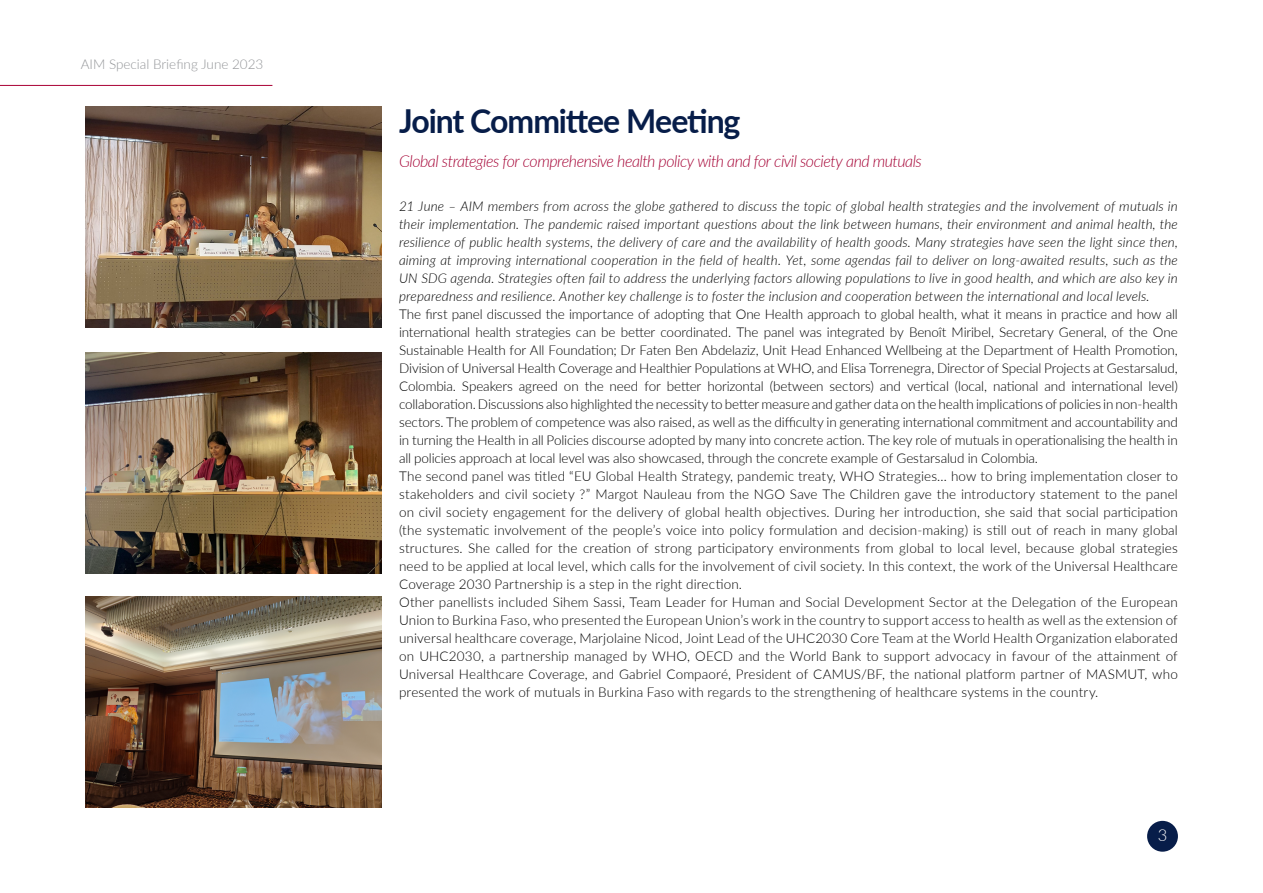
<style>
.page{position:relative;width:1263px;height:893px;background:#fff}
.page>*{position:absolute;margin:0;border:0;box-sizing:border-box;transform-origin:0 0}
.t1{font:700 33px "Lato";letter-spacing:-.035em;color:#071d49}
.t2{font:italic 300 16.5px "Lato";letter-spacing:-.03em;color:#a50034}
.t3{font:300 16.5px "Lato";color:#fff}
.t4{font:300 13.5px/18px "Lato";color:#000}
.t5{font:italic 300 13.5px/18px "Lato";letter-spacing:.01em;color:#000;text-align:justify}
.t6{font:300 13.5px "Lato";color:#939598}
</style>
<div class="page">
<div style="left:1147px;top:821px;width:31px;height:31px;background:#071d49;border-radius:50%"></div>
<hr style="left:0;top:85px;width:272px;height:1px;background:#a90034">
<img style="left:85px;top:596px;width:297px;height:212px">
<img style="left:85px;top:106px;width:297px;height:221px">
<img style="left:85px;top:352px;width:297px;height:221px">
<p class="t6" style="left:81px;top:55px;width:184px">AIM Special Briefing June 2023</p>
<h1 class="t1" style="left:399px;top:97px;width:343px">Joint Committee Meeting</h1>
<p class="t2" style="left:399px;top:149px;width:524px">Global strategies for comprehensive health policy with and for civil society and mutuals</p>
<p class="t5" style="left:399px;top:197px;width:780px">21 June – AIM members from across the globe gathered to discuss the topic of global health strategies and the involvement of mutuals in their implementation. The pandemic raised important questions about the link between humans, their environment and animal health, the resilience of public health systems, the delivery of care and the availability of health goods. Many strategies have seen the light since then, aiming at improving international cooperation in the field of health. Yet, some agendas fail to deliver on long-awaited results, such as the UN SDG agenda. Strategies often fail to address the underlying factors allowing populations to live in good health, and which are also key in preparedness and resilience. Another key challenge is to foster the inclusion and cooperation between the international and local levels.</p>
<p class="t4" style="left:399px;top:304px;width:780px">The first panel discussed the importance of adopting that One Health approach to global health, what it means in practice and how all international health strategies can be better coordinated. The panel was integrated by Benoît Miribel, Secretary General, of the One Sustainable Health for All Foundation; Dr Faten Ben Abdelaziz, Unit Head Enhanced Wellbeing at the Department of Health Promotion, Division of Universal Health Coverage and Healthier Populations at WHO, and Elisa Torrenegra, Director of Special Projects at Gestarsalud, Colombia. Speakers agreed on the need for better horizontal (between sectors) and vertical (local, national and international level) collaboration. Discussions also highlighted the necessity to better measure and gather data on the health implications of policies in non-health sectors. The problem of competence was also raised, as well as the difficulty in generating international commitment and accountability and in turning the Health in all Policies discourse adopted by many into concrete action. The key role of mutuals in operationalising the health in all policies approach at local level was also showcased, through the concrete example of Gestarsalud in Colombia.<br>The second panel was titled “EU Global Health Strategy, pandemic treaty, WHO Strategies… how to bring implementation closer to stakeholders and civil society ?” Margot Nauleau from the NGO Save The Children gave the introductory statement to the panel on civil society engagement for the delivery of global health objectives. During her introduction, she said that social participation (the systematic involvement of the people’s voice into policy formulation and decision-making) is still out of reach in many global structures. She called for the creation of strong participatory environments from global to local level, because global strategies need to be applied at local level, which calls for the involvement of civil society. In this context, the work of the Universal Healthcare Coverage 2030 Partnership is a step in the right direction.<br>Other panellists included Sihem Sassi, Team Leader for Human and Social Development Sector at the Delegation of the European Union to Burkina Faso, who presented the European Union’s work in the country to support access to health as well as the extension of universal healthcare coverage, Marjolaine Nicod, Joint Lead of the UHC2030 Core Team at the World Health Organization elaborated on UHC2030, a partnership managed by WHO, OECD and the World Bank to support advocacy in favour of the attainment of Universal Healthcare Coverage, and Gabriel Compaoré, President of CAMUS/BF, the national platform partner of MASMUT, who presented the work of mutuals in Burkina Faso with regards to the strengthening of healthcare systems in the country.</p>
<p class="t3" style="left:1158px;top:824px;width:11px">3</p>
</div>
